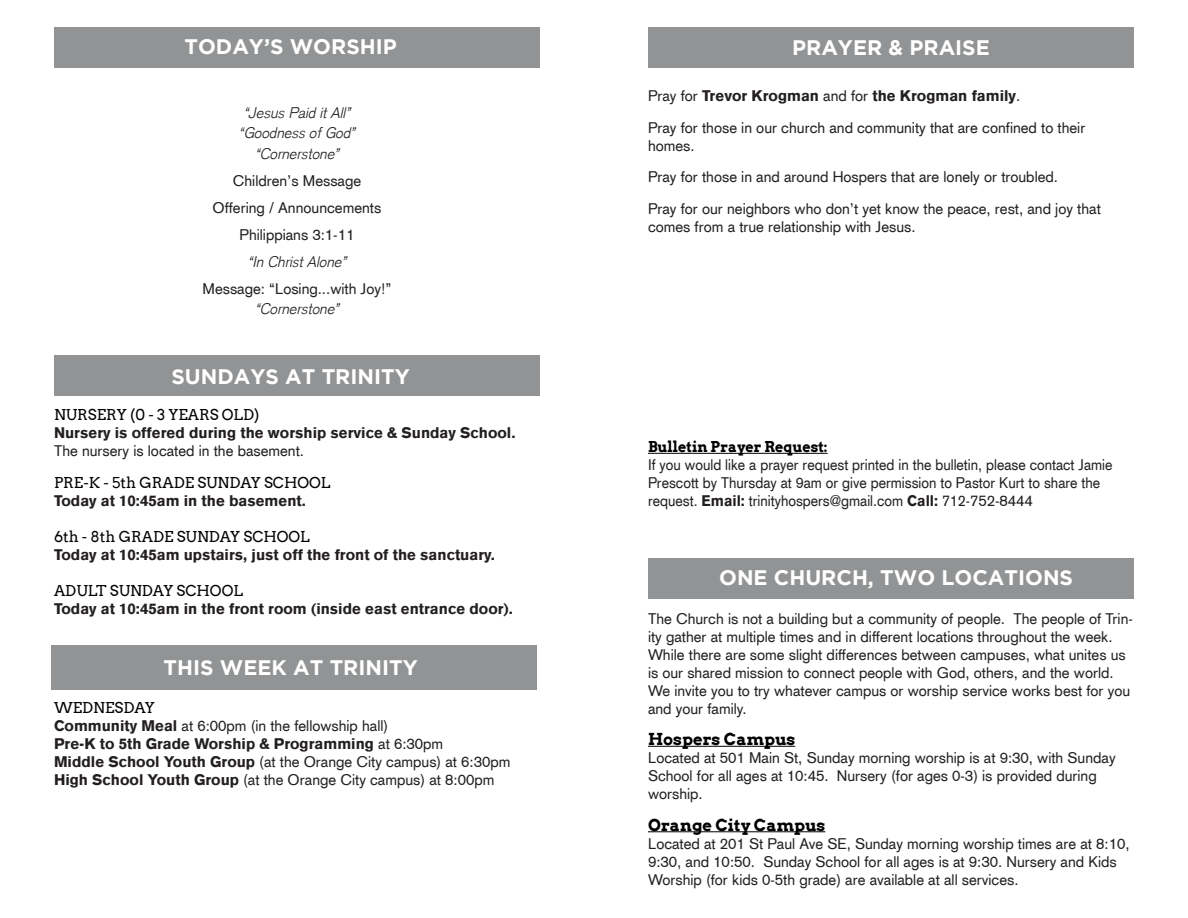
<style>
.page{position:relative;width:1188px;height:918px;background:#fff}
.page>*{position:absolute;margin:0;border:0;box-sizing:border-box;transform-origin:0 0}
.t1{font:700 21px "Gotham";color:#fff}
.t2{font:700 16.5px "Arvo";color:#000}
.t3{font:15px/18px "Akzidenz Grotesk CE";color:#231f20}
.t4{font:900 15px "Akzidenz Grotesk CE";color:#231f20}
.t5{font:15px/18px "Akzidenz Grotesk CE";color:#231f20;scale:.95 1}
.t6{font:15px "Arvo";color:#000}
.t7{font:italic 300 15px "Akzidenz Grotesk";color:#231f20}
.s1{font-weight:900}
.s2{font-weight:400}
.s3{font-family:"Arvo";font-weight:700;color:#000}
</style>
<div class="page">
<div style="left:648px;top:558px;width:486px;height:40px;background:#919394"></div>
<div style="left:648px;top:27px;width:486px;height:40px;background:#919394"></div>
<div style="left:54px;top:355px;width:486px;height:41px;background:#919394"></div>
<div style="left:54px;top:27px;width:486px;height:41px;background:#919394"></div>
<hr style="left:648px;top:453px;width:180px;height:1px;background:#000">
<hr style="left:648px;top:746px;width:147px;height:1px;background:#000">
<hr style="left:648px;top:831px;width:177px;height:1px;background:#000">
<div style="left:51px;top:646px;width:486px;height:44px;background:#919394"></div>
<p class="t1" style="left:185px;top:35px;width:214px">TODAY’S WORSHIP</p>
<p class="t7" style="left:244px;top:104px;width:108px">“Jesus Paid it All”</p>
<p class="t7" style="left:239px;top:124px;width:118px">“Goodness of God”</p>
<p class="t7" style="left:255px;top:145px;width:85px">“Cornerstone”</p>
<p class="t3" style="left:233px;top:171px;width:130px">Children’s Message</p>
<p class="t3" style="left:213px;top:198px;width:170px">Offering / Announcements</p>
<p class="t3" style="left:240px;top:225px;width:116px">Philippians 3:1-11</p>
<p class="t7" style="left:248px;top:253px;width:100px">“In Christ Alone”</p>
<p class="t3" style="left:203px;top:279px;width:190px">Message: “Losing...with Joy!”</p>
<p class="t7" style="left:255px;top:300px;width:85px">“Cornerstone”</p>
<p class="t1" style="left:172px;top:364px;width:240px">SUNDAYS AT TRINITY</p>
<p class="t6" style="left:54px;top:406px;width:207px">NURSERY (0 - 3 YEARS OLD)</p>
<p class="t4" style="left:54px;top:423px;width:463px">Nursery is offered during the worship service &amp; Sunday School.</p>
<p class="t3" style="left:54px;top:441px;width:252px">The nursery is located in the basement.</p>
<p class="t6" style="left:54px;top:474px;width:278px">PRE-K - 5th GRADE SUNDAY SCHOOL</p>
<p class="t4" style="left:54px;top:491px;width:254px">Today at 10:45am in the basement.</p>
<p class="t6" style="left:54px;top:528px;width:257px">6th - 8th GRADE SUNDAY SCHOOL</p>
<p class="t4" style="left:54px;top:545px;width:443px">Today at 10:45am upstairs, just off the front of the sanctuary.</p>
<p class="t6" style="left:54px;top:582px;width:190px">ADULT SUNDAY SCHOOL</p>
<p class="t4" style="left:54px;top:599px;width:461px">Today at 10:45am in the front room (inside east entrance door).</p>
<p class="t1" style="left:164px;top:656px;width:256px">THIS WEEK AT TRINITY</p>
<p class="t6" style="left:54px;top:699px;width:102px">WEDNESDAY</p>
<p class="t3" style="left:54px;top:716px;width:336px"><span class="s1">Community Meal</span> at 6:00pm (in the fellowship hall)</p>
<p class="t4" style="left:54px;top:734px;width:391px">Pre-K to 5th Grade Worship &amp; Programming <span class="s2">at 6:30pm</span></p>
<p class="t3" style="left:54px;top:752px;width:458px"><span class="s1">Middle School Youth Group</span> (at the Orange City campus) at 6:30pm</p>
<p class="t3" style="left:54px;top:770px;width:442px"><span class="s1">High School Youth Group</span> (at the Orange City campus) at 8:00pm</p>
<p class="t1" style="left:792px;top:36px;width:199px">PRAYER &amp; PRAISE</p>
<p class="t4" style="left:648px;top:86px;width:374px"><span class="s2">Pray for</span> Trevor Krogman <span class="s2">and for</span> the Krogman family<span class="s2">.</span></p>
<p class="t3" style="left:648px;top:118px;width:439px">Pray for those in our church and community that are confined to their homes.</p>
<p class="t3" style="left:648px;top:168px;width:412px">Pray for those in and around Hospers that are lonely or troubled.</p>
<p class="t3" style="left:648px;top:199px;width:454px">Pray for our neighbors who don’t yet know the peace, rest, and joy that comes from a true relationship with Jesus.</p>
<p class="t5" style="left:648px;top:438px;width:491px"><span class="s3">Bulletin Prayer Request:<br></span>If you would like a prayer request printed in the bulletin, please contact Jamie Prescott by Thursday at 9am or give permission to Pastor Kurt to share the request. <span class="s1">Email:</span> trinityhospers@gmail.com <span class="s1">Call:</span> 712-752-8444</p>
<p class="t1" style="left:719px;top:565px;width:355px">ONE CHURCH, TWO LOCATIONS</p>
<p class="t3" style="left:648px;top:609px;width:486px">The Church is not a building but a community of people. The people of Trin&shy;ity gather at multiple times and in different locations throughout the week.<br>While there are some slight differences between campuses, what unites us is our shared mission to connect people with God, others, and the world.<br>We invite you to try whatever campus or worship service works best for you and your family.</p>
<p class="t2" style="left:648px;top:729px;width:149px">Hospers Campus</p>
<p class="t3" style="left:648px;top:749px;width:469px">Located at 501 Main St, Sunday morning worship is at 9:30, with Sunday<br>School for all ages at 10:45. Nursery (for ages 0-3) is provided during worship.</p>
<p class="t2" style="left:648px;top:814px;width:179px">Orange City Campus</p>
<p class="t3" style="left:648px;top:834px;width:483px">Located at 201 St Paul Ave SE, Sunday morning worship times are at 8:10,<br>9:30, and 10:50. Sunday School for all ages is at 9:30. Nursery and Kids<br>Worship (for kids 0-5th grade) are available at all services.</p>
</div>
